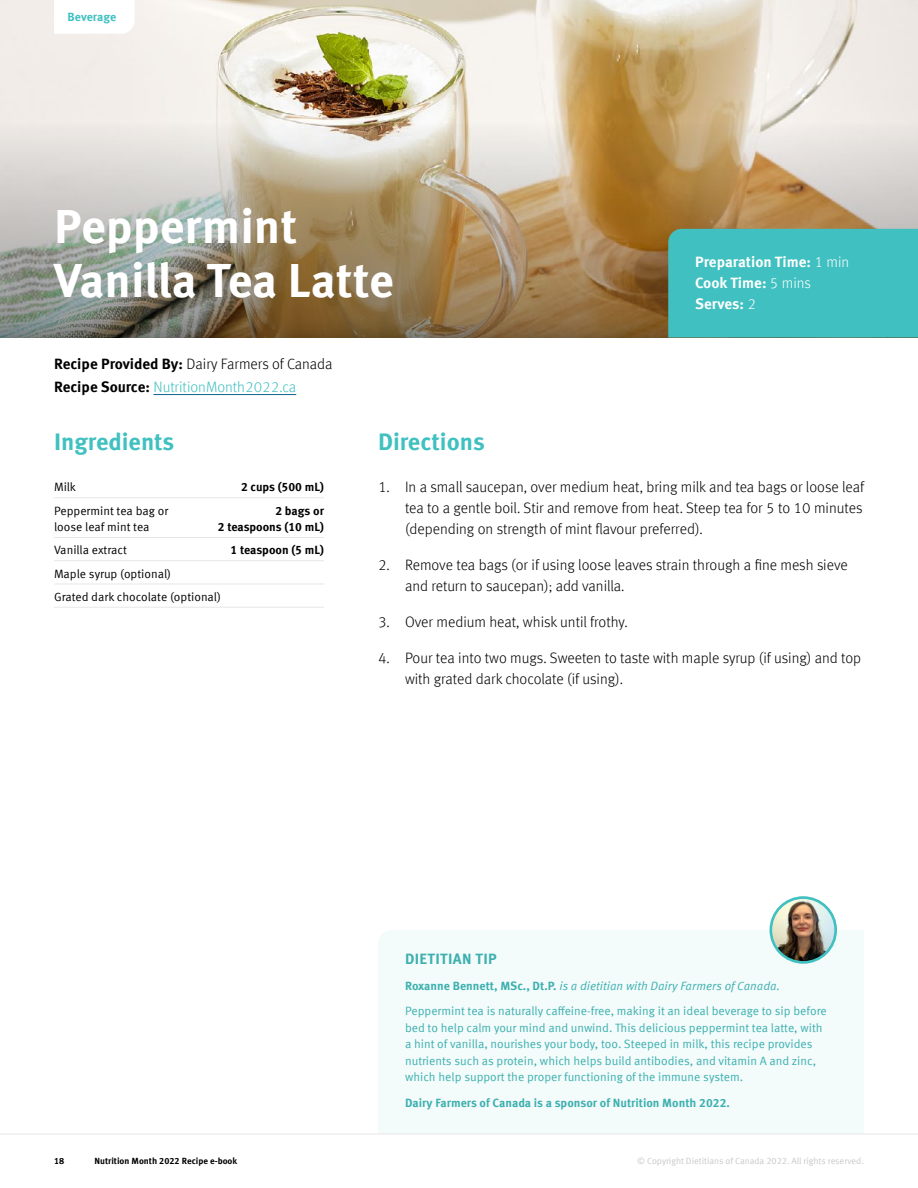
<style>
.page{position:relative;width:918px;height:1188px;background:#fff}
.page>*{position:absolute;margin:0;border:0;box-sizing:border-box;transform-origin:0 0}
.t1{font:700 48px/54px "Meta Offc";color:#fff}
.t2{font:700 24px "Meta Offc";color:#40c0c0}
.t3{font:300 15px/21px "Meta Offc";color:#000}
.t4{font:700 15px/22.5px "Meta Offc";color:#000}
.t5{font:700 15px/21px "Meta Offc";color:#fff}
.t6{font:700 15px "Meta Offc";letter-spacing:.025em;color:#3cb0af}
.t7{font:12px/16.5px "Meta Offc Norm";color:#3cb0af}
.t8{font:12px/23.2px "Meta Offc Norm";color:#000}
.t9{font:12px "Meta Offc Norm Ita";color:#3cb0af}
.t10{font:700 12px "Meta Offc";color:#3cb0af}
.t11{font:700 12px "Meta Offc";color:#000}
.t12{font:700 12px "Meta Offc";color:#40c0c0}
.t13{font:9px "Meta Offc Norm";color:#c7c8ca}
.t14{font:700 9px "Meta Offc";color:#000}
.s1{font-weight:300}
.s2{font-weight:300;color:#40c0c0}
.s3{font-family:"Meta Offc";font-weight:700}
</style>
<div class="page">
<img style="left:0;top:0;width:918px;height:122px">
<img style="left:0;top:122px;width:918px;height:216px">
<hr style="left:0;top:1134px;width:918px;height:1px;background:#e6e7e8">
<svg style="left:54px;top:0;width:81px;height:34px"></svg>
<div style="left:376px;top:928px;width:490px;height:207px;background:#f3fbfb"></div>
<hr style="left:54px;top:497px;width:270px;height:1px;background:#e6e7e8">
<hr style="left:54px;top:537px;width:270px;height:1px;background:#e6e7e8">
<hr style="left:54px;top:560px;width:270px;height:1px;background:#e6e7e8">
<hr style="left:54px;top:584px;width:270px;height:1px;background:#e6e7e8">
<hr style="left:54px;top:607px;width:270px;height:1px;background:#e6e7e8">
<svg style="left:770px;top:896px;width:67px;height:68px"></svg>
<img style="left:772px;top:899px;width:62px;height:62px;border-radius:31px">
<div style="left:668px;top:229px;width:250px;height:108px;background:#40c0c0"></div>
<hr style="left:153px;top:394px;width:143px;height:1px;background:#0c6392">
<p class="t12" style="left:68px;top:10px;width:50px">Beverage</p>
<h1 class="t1" style="left:54px;top:201px;width:342px">Peppermint<br>Vanilla Tea Latte</h1>
<p class="t4" style="left:54px;top:353px;width:280px">Recipe Provided By: <span class="s1">Dairy Farmers of Canada<br></span>Recipe Source: <span class="s2">NutritionMonth2022.ca</span></p>
<p class="t5" style="left:695px;top:252px;width:155px">Preparation Time: <span class="s1">1 min<br></span>Cook Time: <span class="s1">5 mins<br></span>Serves: <span class="s1">2</span></p>
<h2 class="t2" style="left:54px;top:427px;width:122px">Ingredients</h2>
<p class="t8" style="left:54px;top:476px;width:24px">Milk</p>
<p class="t11" style="left:241px;top:480px;width:84px">2 cups (500 mL)</p>
<p class="t8" style="left:54px;top:499px;width:116px">Peppermint tea bag or</p>
<p class="t11" style="left:275px;top:503px;width:50px">2 bags or</p>
<p class="t8" style="left:54px;top:516px;width:97px">loose leaf mint tea</p>
<p class="t11" style="left:218px;top:520px;width:108px">2 teaspoons (10 mL)</p>
<p class="t8" style="left:54px;top:539px;width:74px">Vanilla extract</p>
<p class="t11" style="left:231px;top:543px;width:95px">1 teaspoon (5 mL)</p>
<p class="t8" style="left:54px;top:562px;width:169px">Maple syrup (optional)<br>Grated dark chocolate (optional)</p>
<h2 class="t2" style="left:378px;top:427px;width:108px">Directions</h2>
<p class="t3" style="left:405px;top:477px;width:461px;text-align:justify;text-indent:-27px">1. In a small saucepan, over medium heat, bring milk and tea bags or loose leaf tea to a gentle boil. Stir and remove from heat. Steep tea for 5 to 10 minutes (depending on strength of mint flavour preferred).</p>
<p class="t3" style="left:405px;top:555px;width:444px;text-indent:-27px">2. Remove tea bags (or if using loose leaves strain through a fine mesh sieve and return to saucepan); add vanilla.</p>
<p class="t3" style="left:378px;top:612px;width:251px">3. Over medium heat, whisk until frothy.</p>
<p class="t3" style="left:405px;top:648px;width:458px;text-indent:-27px">4. Pour tea into two mugs. Sweeten to taste with maple syrup (if using) and top with grated dark chocolate (if using).</p>
<p class="t6" style="left:405px;top:950px;width:93px">DIETITIAN TIP</p>
<p class="t9" style="left:405px;top:979px;width:377px"><span class="s3">Roxanne Bennett, MSc., Dt.P.</span> is a dietitian with Dairy Farmers of Canada.</p>
<p class="t7" style="left:405px;top:1003px;width:423px">Peppermint tea is naturally caffeine-free, making it an ideal beverage to sip before bed to help calm your mind and unwind. This delicious peppermint tea latte, with a hint of vanilla, nourishes your body, too. Steeped in milk, this recipe provides nutrients such as protein, which helps build antibodies, and vitamin A and zinc, which help support the proper functioning of the immune system.</p>
<p class="t10" style="left:405px;top:1096px;width:327px">Dairy Farmers of Canada is a sponsor of Nutrition Month 2022.</p>
<p class="t14" style="left:54px;top:1156px;width:12px">18</p>
<p class="t14" style="left:94px;top:1156px;width:144px">Nutrition Month 2022 Recipe e-book</p>
<p class="t13" style="left:637px;top:1156px;width:228px">© Copyright Dietitians of Canada 2022. All rights reserved.</p>
</div>
